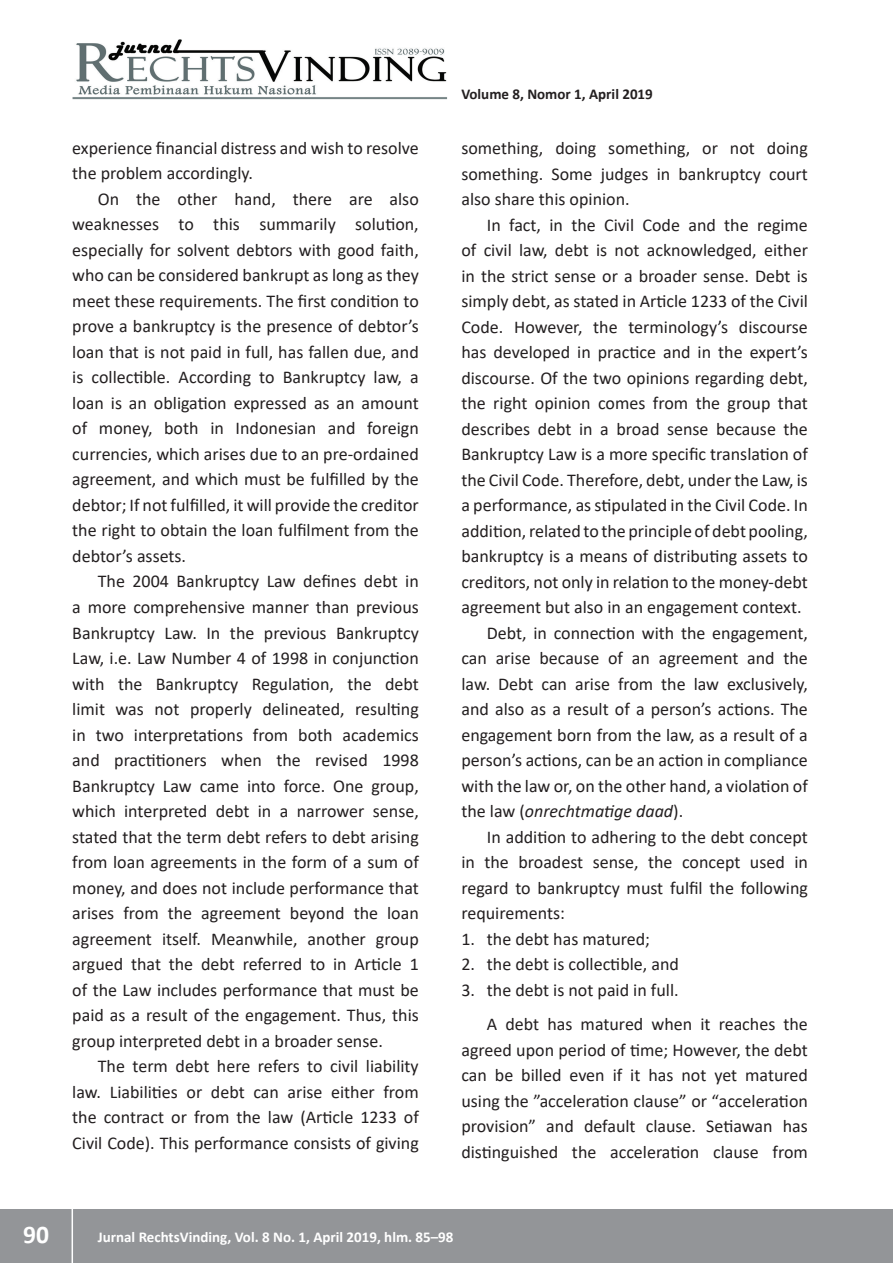
<style>
.page{position:relative;width:893px;height:1263px;background:#fff}
.page>*{position:absolute;margin:0;border:0;box-sizing:border-box;transform-origin:0 0}
.t1{font:700 25.5px "Calibri";color:#fff}
.t2{font:18px/25.5px "Calibri";color:#231f20;text-align:justify}
.t3{font:italic 18px "Calibri";color:#231f20}
.t4{font:700 15px "Calibri";color:#fff}
.t5{font:700 15px "Calibri";color:#231f20}
.s1{font-style:normal}
</style>
<div class="page">
<div style="left:0;top:1209px;width:893px;height:54px;background:#939598"></div>
<hr style="left:72px;top:1206px;width:1px;height:57px;background:#fff">
<img style="left:72px;top:39px;width:375px;height:60px">
<p class="t2" style="left:72px;top:137px;width:348px">experience financial distress and wish to resolve the problem accordingly.</p>
<p class="t2" style="left:72px;top:188px;width:348px;text-indent:26px">On the other hand, there are also weaknesses to this summarily solution, especially for solvent debtors with good faith, who can be considered bankrupt as long as they meet these requirements. The first condition to prove a bankruptcy is the presence of debtor’s loan that is not paid in full, has fallen due, and is collectible. According to Bankruptcy law, a loan is an obligation expressed as an amount of money, both in Indonesian and foreign currencies, which arises due to an pre-ordained agreement, and which must be fulfilled by the debtor; If not fulfilled, it will provide the creditor the right to obtain the loan fulfilment from the debtor’s assets.</p>
<p class="t2" style="left:72px;top:570px;width:348px;text-indent:26px">The 2004 Bankruptcy Law defines debt in a more comprehensive manner than previous Bankruptcy Law. In the previous Bankruptcy Law, i.e. Law Number 4 of 1998 in conjunction with the Bankruptcy Regulation, the debt limit was not properly delineated, resulting in two interpretations from both academics and practitioners when the revised 1998<br>Bankruptcy Law came into force. One group, which interpreted debt in a narrower sense, stated that the term debt refers to debt arising from loan agreements in the form of a sum of money, and does not include performance that arises from the agreement beyond the loan agreement itself. Meanwhile, another group argued that the debt referred to in Article 1 of the Law includes performance that must be paid as a result of the engagement. Thus, this group interpreted debt in a broader sense.</p>
<p class="t2" style="left:72px;top:1055px;width:348px;text-indent:26px">The term debt here refers to civil liability law. Liabilities or debt can arise either from the contract or from the law (Article 1233 of Civil Code). This performance consists of giving</p>
<p class="t5" style="left:461px;top:88px;width:193px">Volume 8, Nomor 1, April 2019</p>
<p class="t2" style="left:461px;top:137px;width:348px">something, doing something, or not doing something. Some judges in bankruptcy court also share this opinion.</p>
<p class="t2" style="left:487px;top:213px;width:323px">In fact, in the Civil Code and the regime</p>
<p class="t2" style="left:461px;top:239px;width:348px">of civil law, debt is not acknowledged, either</p>
<p class="t2" style="left:461px;top:264px;width:348px">in the strict sense or a broader sense. Debt is</p>
<p class="t2" style="left:461px;top:290px;width:348px">simply debt, as stated in Article 1233 of the Civil</p>
<p class="t2" style="left:461px;top:315px;width:348px">Code. However, the terminology’s discourse</p>
<p class="t2" style="left:461px;top:341px;width:348px">has developed in practice and in the expert’s</p>
<p class="t2" style="left:461px;top:366px;width:348px">discourse. Of the two opinions regarding debt,</p>
<p class="t2" style="left:461px;top:392px;width:348px">the right opinion comes from the group that</p>
<p class="t2" style="left:461px;top:417px;width:348px">describes debt in a broad sense because the</p>
<p class="t2" style="left:461px;top:443px;width:348px">Bankruptcy Law is a more specific translation of</p>
<p class="t2" style="left:461px;top:468px;width:348px">the Civil Code. Therefore, debt, under the Law, is</p>
<p class="t2" style="left:461px;top:494px;width:348px">a performance, as stipulated in the Civil Code. In</p>
<p class="t2" style="left:461px;top:519px;width:348px">addition, related to the principle of debt pooling,</p>
<p class="t2" style="left:461px;top:545px;width:348px">bankruptcy is a means of distributing assets to</p>
<p class="t2" style="left:461px;top:570px;width:348px">creditors, not only in relation to the money-debt</p>
<p class="t2" style="left:461px;top:596px;width:342px">agreement but also in an engagement context.</p>
<p class="t2" style="left:487px;top:621px;width:323px">Debt, in connection with the engagement,</p>
<p class="t2" style="left:461px;top:647px;width:348px">can arise because of an agreement and the</p>
<p class="t2" style="left:461px;top:672px;width:348px">law. Debt can arise from the law exclusively,</p>
<p class="t2" style="left:461px;top:698px;width:348px">and also as a result of a person’s actions. The</p>
<p class="t2" style="left:461px;top:723px;width:348px">engagement born from the law, as a result of a</p>
<p class="t2" style="left:461px;top:749px;width:348px">person’s actions, can be an action in compliance</p>
<p class="t2" style="left:461px;top:774px;width:348px">with the law or, on the other hand, a violation of</p>
<p class="t3" style="left:461px;top:804px;width:223px"><span class="s1">the law (</span>onrechtmatige daad<span class="s1">).</span></p>
<p class="t2" style="left:487px;top:825px;width:323px">In addition to adhering to the debt concept</p>
<p class="t2" style="left:461px;top:851px;width:348px">in the broadest sense, the concept used in</p>
<p class="t2" style="left:461px;top:876px;width:348px">regard to bankruptcy must fulfil the following</p>
<p class="t2" style="left:461px;top:902px;width:105px">requirements:</p>
<p class="t2" style="left:461px;top:927px;width:190px">1. the debt has matured;</p>
<p class="t2" style="left:461px;top:953px;width:219px">2. the debt is collectible, and</p>
<p class="t2" style="left:487px;top:974px;width:323px;line-height:34.5px;text-indent:-26px">3. the debt is not paid in full.<br>A debt has matured when it reaches the</p>
<p class="t2" style="left:461px;top:1039px;width:348px">agreed upon period of time; However, the debt can be billed even if it has not yet matured using the ”acceleration clause” or “acceleration provision” and default clause. Setiawan has distinguished the acceleration clause from</p>
<h1 class="t1" style="left:23px;top:1224px;width:27px">90</h1>
<p class="t4" style="left:98px;top:1231px;width:357px">Jurnal RechtsVinding, Vol. 8 No. 1, April 2019, hlm. 85–98</p>
</div>
